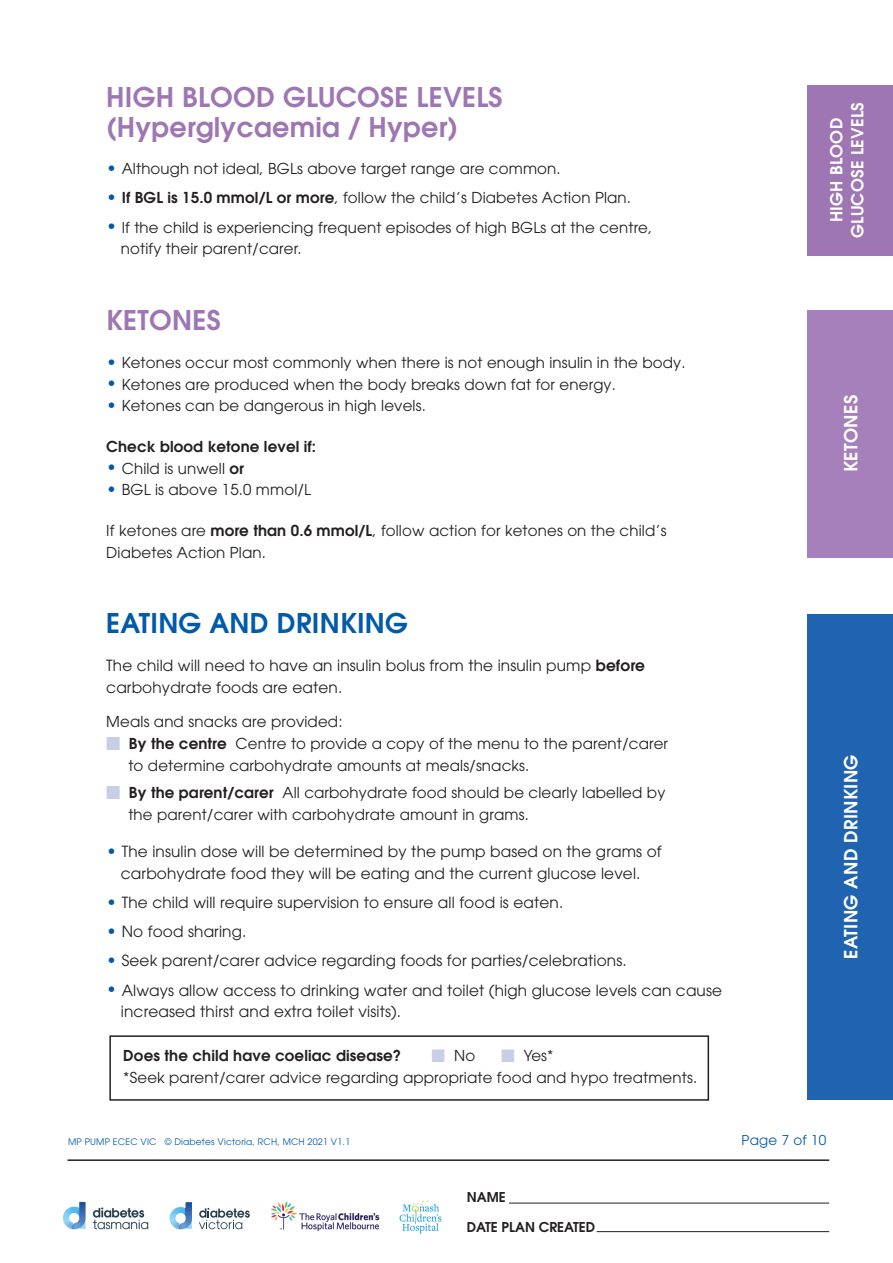
<style>
.page{position:relative;width:893px;height:1263px;background:#fff}
.page>*{position:absolute;margin:0;border:0;box-sizing:border-box;transform-origin:0 0}
.t1{font:600 27px/30px "Avant Garde";letter-spacing:.01em;color:#9e76b3}
.t2{font:600 27px "Avant Garde";letter-spacing:.01em;color:#015aaa}
.t3{font:600 18px "Avant Garde";letter-spacing:.02em;color:#fff}
.t4{font:600 16.5px/21px "Avant Garde";letter-spacing:.02em;color:#fff;text-align:center}
.t5{font:15.3px/21.8px "Avant Garde";letter-spacing:.01em;color:#231f20}
.t6{font:15px/21.8px "Avant Garde";letter-spacing:.01em;color:#231f20}
.t7{font:600 15px "Avant Garde";letter-spacing:.01em;color:#231f20}
.t8{font:600 13.5px "Avant Garde";color:#231f20}
.t9{font:13.5px "Avant Garde";letter-spacing:.02em;color:#015aaa}
.t10{font:9px "Avant Garde";letter-spacing:.02em;color:#015aaa}
.s1{font-size:18px;color:#015aaa}
.s2{font-weight:600}
.s3{color:#c7cee8}
</style>
<div class="page">
<hr style="left:68px;top:1159px;width:761px;height:2px;background:#231f20">
<div style="left:808px;top:85px;width:85px;height:170px;background:#9e76b3"></div>
<div style="left:808px;top:614px;width:85px;height:485px;background:#2064b1"></div>
<div style="left:808px;top:310px;width:85px;height:248px;background:#a680ba"></div>
<div style="left:109px;top:1035px;width:600px;height:66px;border:2px solid #231f20"></div>
<svg style="left:199px;top:1208px;width:51px;height:21px"></svg>
<svg style="left:170px;top:1202px;width:22px;height:27px"></svg>
<img style="left:399px;top:1200px;width:43px;height:33px">
<img style="left:271px;top:1201px;width:108px;height:31px">
<img style="left:63px;top:1201px;width:86px;height:29px">
<hr style="left:509px;top:1202px;width:320px;height:1px;background:#231f20">
<hr style="left:597px;top:1231px;width:232px;height:1px;background:#231f20">
<h1 class="t1" style="left:106px;top:81px;width:398px">HIGH BLOOD GLUCOSE LEVELS (Hyperglycaemia / Hyper)</h1>
<p class="t6" style="left:106px;top:158px;width:456px"><span class="s1">•</span> Although not ideal, BGLs above target range are common.</p>
<p class="t6" style="left:106px;top:187px;width:526px"><span class="s1">•</span> <span class="s2">If BGL is 15.0 mmol/L or more</span>, follow the child’s Diabetes Action Plan.</p>
<p class="t6" style="left:121px;top:216px;width:533px;text-indent:-15px"><span class="s1">•</span> If the child is experiencing frequent episodes of high BGLs at the centre, notify their parent/carer.</p>
<h1 class="t1" style="left:106px;top:305px;width:116px">KETONES</h1>
<p class="t6" style="left:106px;top:351px;width:581px"><span class="s1">•</span> Ketones occur most commonly when there is not enough insulin in the body.</p>
<p class="t6" style="left:106px;top:373px;width:511px"><span class="s1">•</span> Ketones are produced when the body breaks down fat for energy.</p>
<p class="t6" style="left:106px;top:395px;width:321px"><span class="s1">•</span> Ketones can be dangerous in high levels.</p>
<p class="t7" style="left:106px;top:436px;width:211px">Check blood ketone level if:</p>
<p class="t6" style="left:106px;top:457px;width:139px"><span class="s1">•</span> Child is unwell <span class="s2">or</span></p>
<p class="t6" style="left:106px;top:479px;width:206px"><span class="s1">•</span> BGL is above 15.0 mmol/L</p>
<p class="t6" style="left:106px;top:519px;width:562px">If ketones are <span class="s2">more than 0.6 mmol/L</span>, follow action for ketones on the child’s<br>Diabetes Action Plan.</p>
<h1 class="t2" style="left:106px;top:606px;width:280px">EATING AND DRINKING</h1>
<p class="t5" style="left:106px;top:654px;width:540px">The child will need to have an insulin bolus from the insulin pump <span class="s2">before </span>carbohydrate foods are eaten.</p>
<p class="t6" style="left:106px;top:711px;width:238px">Meals and snacks are provided:</p>
<p class="t6" style="left:128px;top:732px;width:541px;text-indent:-22px"><span class="s3">■</span> <span class="s2">By the centre</span> Centre to provide a copy of the menu to the parent/carer to determine carbohydrate amounts at meals/snacks.</p>
<p class="t6" style="left:128px;top:782px;width:538px;text-indent:-22px"><span class="s3">■</span> <span class="s2">By the parent/carer</span> All carbohydrate food should be clearly labelled by the parent/carer with carbohydrate amount in grams.</p>
<p class="t5" style="left:106px;top:840px;width:557px;text-align:center"><span class="s1">•</span> The insulin dose will be determined by the pump based on the grams of carbohydrate food they will be eating and the current glucose level.</p>
<p class="t5" style="left:106px;top:891px;width:458px"><span class="s1">•</span> The child will require supervision to ensure all food is eaten.</p>
<p class="t5" style="left:106px;top:920px;width:142px"><span class="s1">•</span> No food sharing.</p>
<p class="t5" style="left:106px;top:950px;width:522px"><span class="s1">•</span> Seek parent/carer advice regarding foods for parties/celebrations.</p>
<p class="t5" style="left:121px;top:979px;width:603px;text-indent:-15px"><span class="s1">•</span> Always allow access to drinking water and toilet (high glucose levels can cause increased thirst and extra toilet visits).</p>
<p class="t7" style="left:123px;top:1045px;width:279px">Does the child have coeliac disease?</p>
<p class="t6" style="left:432px;top:1044px;width:45px"><span class="s3">■</span> No</p>
<p class="t6" style="left:123px;top:1044px;width:575px;text-indent:378px"><span class="s3">■</span> Yes*<br>*Seek parent/carer advice regarding appropriate food and hypo treatments.</p>
<p class="t4" style="left:826px;top:238px;width:136px;rotate:-90deg">HIGH Blood glucose levels</p>
<p class="t3" style="left:839px;top:472px;width:79px;rotate:-90deg">KETONES</p>
<p class="t3" style="left:839px;top:959px;width:204px;rotate:-90deg">EATING AND DRINKING</p>
<p class="t10" style="left:68px;top:1136px;width:284px">MP PUMP ECEC VIC © Diabetes Victoria, RCH, MCH 2021 V1.1</p>
<p class="t9" style="left:741px;top:1132px;width:86px">Page 7 of 10</p>
<p class="t8" style="left:467px;top:1188px;width:39px">Name</p>
<p class="t8" style="left:467px;top:1218px;width:18px">Date</p>
<p class="t8" style="left:502px;top:1218px;width:57px">plan created</p>
</div>
